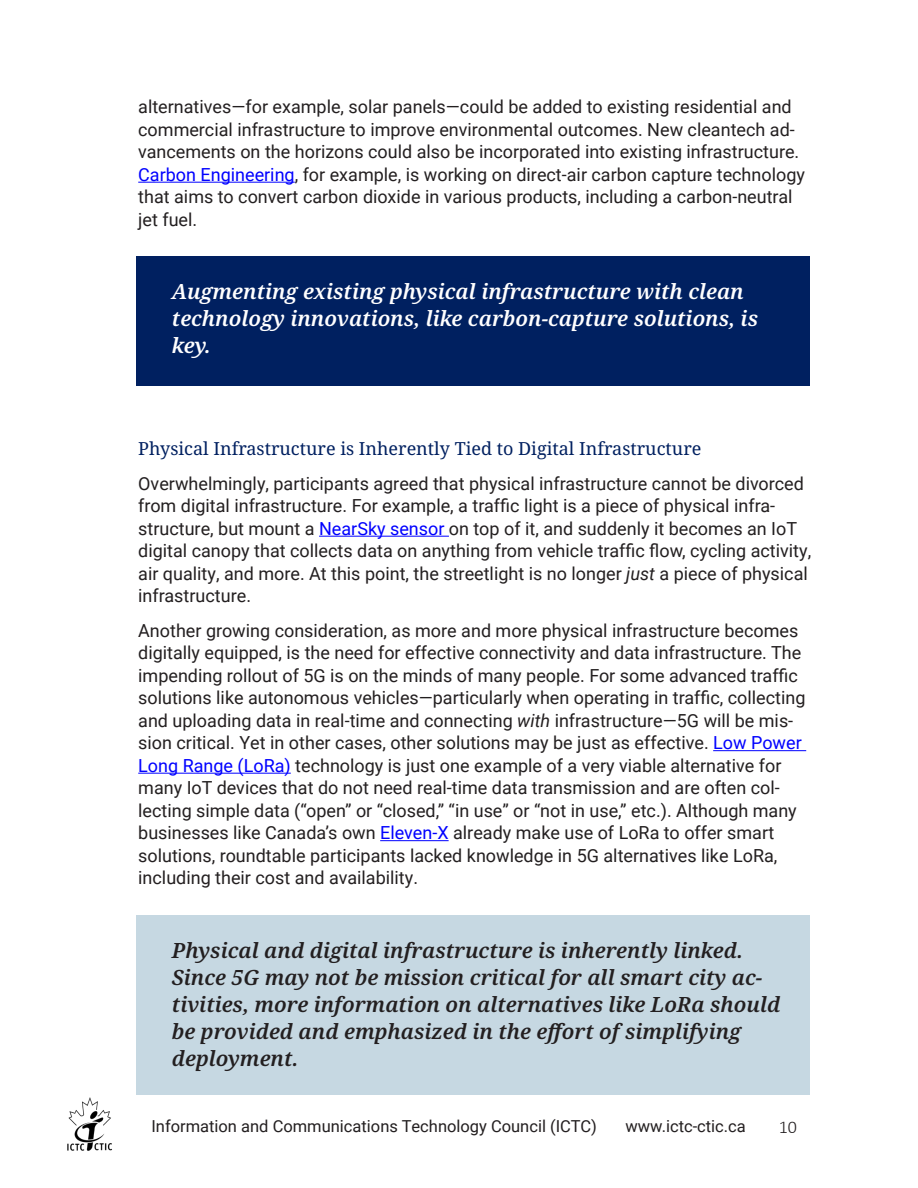
<style>
.page{position:relative;width:918px;height:1188px;background:#fff}
.page>*{position:absolute;margin:0;border:0;box-sizing:border-box;transform-origin:0 0}
.t1{font:italic 600 21px/27px "Noto Serif";color:#231f20}
.t2{font:italic 600 21px/27px "Noto Serif";color:#fff}
.t3{font:18px/22.5px "Roboto";color:#231f20}
.Heading_3{font:18px "Noto Serif";color:#002060}
.t4{font:300 18px "Calibri";color:#231f20}
.t5{font:16.5px "Roboto";color:#231f20}
.s1{color:#00f}
.s2{font-style:italic}
</style>
<div class="page">
<img style="left:67px;top:1097px;width:45px;height:54px">
<div style="left:137px;top:915px;width:673px;height:180px;background:#c6d8e2"></div>
<div style="left:137px;top:256px;width:673px;height:130px;background:#002060"></div>
<hr style="left:138px;top:182px;width:157px;height:1px;background:#00f">
<hr style="left:319px;top:536px;width:130px;height:1px;background:#00f">
<hr style="left:713px;top:750px;width:93px;height:1px;background:#00f">
<hr style="left:138px;top:773px;width:153px;height:1px;background:#00f">
<hr style="left:380px;top:840px;width:69px;height:1px;background:#00f">
<p class="t3" style="left:138px;top:95px;width:668px">alternatives—for example, solar panels—could be added to existing residential and commercial infrastructure to improve environmental outcomes. New cleantech ad&shy;vancements on the horizons could also be incorporated into existing infrastructure.<br><span class="s1">Carbon Engineering</span>, for example, is working on direct-air carbon capture technology that aims to convert carbon dioxide in various products, including a carbon-neutral jet fuel.</p>
<p class="t2" style="left:172px;top:279px;width:573px">Augmenting existing physical infrastructure with clean</p>
<p class="t2" style="left:172px;top:306px;width:588px">technology innovations, like carbon-capture solutions, is key.</p>
<p class="Heading_3" style="left:138px;top:436px;width:565px">Physical Infrastructure is Inherently Tied to Digital Infrastructure</p>
<p class="t3" style="left:138px;top:472px;width:674px">Overwhelmingly, participants agreed that physical infrastructure cannot be divorced from digital infrastructure. For example, a traffic light is a piece of physical infra&shy;structure, but mount a <span class="s1">NearSky sensor</span> on top of it, and suddenly it becomes an IoT digital canopy that collects data on anything from vehicle traffic flow, cycling activity, air quality, and more. At this point, the streetlight is no longer <span class="s2">just</span> a piece of physical infrastructure.</p>
<p class="t3" style="left:138px;top:619px;width:669px">Another growing consideration, as more and more physical infrastructure becomes digitally equipped, is the need for effective connectivity and data infrastructure. The impending rollout of 5G is on the minds of many people. For some advanced traffic solutions like autonomous vehicles—particularly when operating in traffic, collecting and uploading data in real-time and connecting <span class="s2">with</span> infrastructure—5G will be mis&shy;sion critical. Yet in other cases, other solutions may be just as effective. <span class="s1">Low Power Long Range (LoRa)</span> technology is just one example of a very viable alternative for many IoT devices that do not need real-time data transmission and are often col&shy;lecting simple data (“open” or “closed,” “in use” or “not in use,” etc.). Although many businesses like Canada’s own <span class="s1">Eleven-X</span> already make use of LoRa to offer smart solutions, roundtable participants lacked knowledge in 5G alternatives like LoRa, including their cost and availability.</p>
<p class="t1" style="left:172px;top:937px;width:610px">Physical and digital infrastructure is inherently linked.<br>Since 5G may not be mission critical for all smart city ac&shy;tivities, more information on alternatives like LoRa should be provided and emphasized in the effort of simplifying deployment.</p>
<p class="t5" style="left:151px;top:1115px;width:447px">Information and Communications Technology Council (ICTC)</p>
<p class="t5" style="left:626px;top:1115px;width:122px">www.ictc-ctic.ca</p>
<p class="t4" style="left:779px;top:1116px;width:20px">10</p>
</div>
